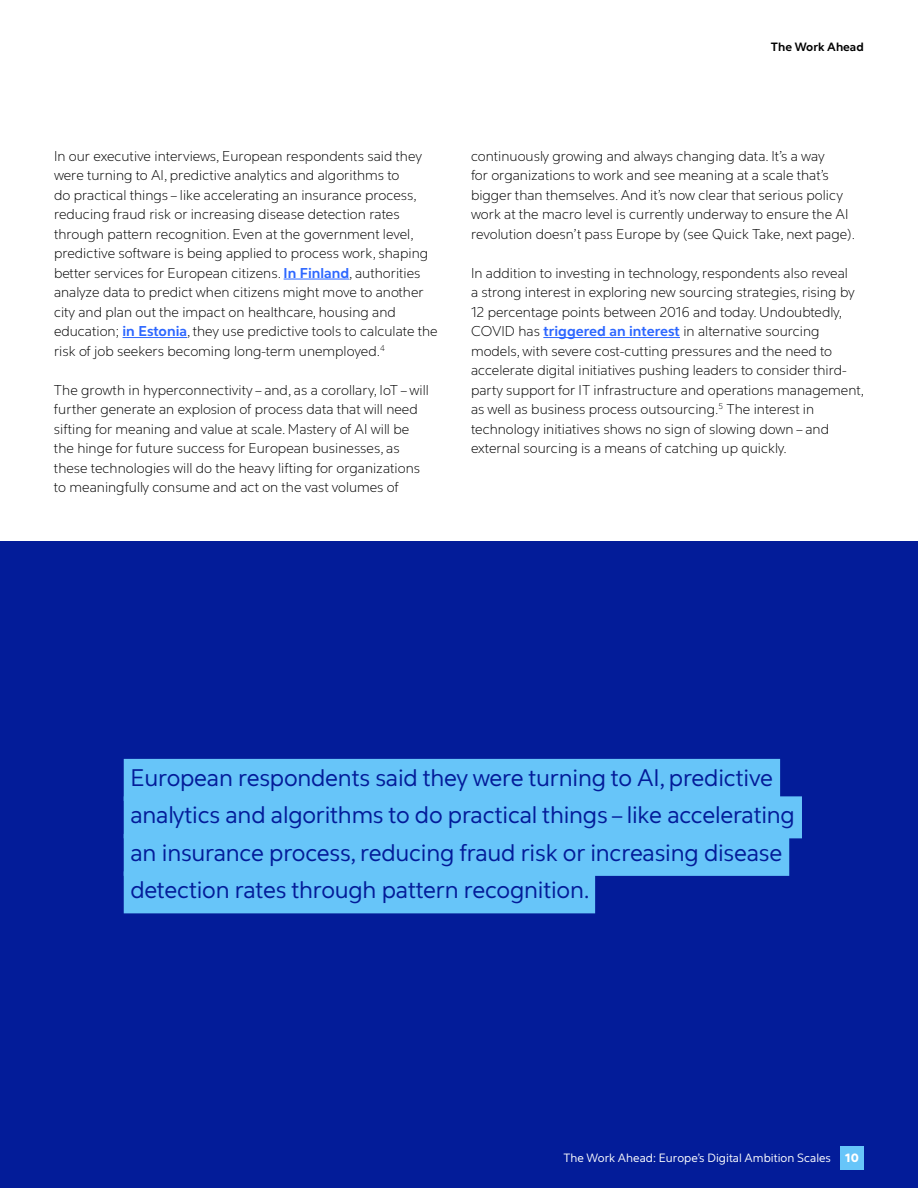
<style>
.page{position:relative;width:918px;height:1188px;background:#fff}
.page>*{position:absolute;margin:0;border:0;box-sizing:border-box;transform-origin:0 0}
.t1{font:24px/37.5px "Cognizant Sans";letter-spacing:-.01em;color:#031c99}
.t2{font:300 14.25px/19.5px "Cognizant Sans";color:#000}
.t3{font:12px "Cognizant Sans";color:#fff}
.t4{font:700 12px "Cognizant Sans";color:#000}
.s1{font-weight:700;color:#2d67ff}
.s2{font-weight:800}
</style>
<div class="page">
<div style="left:0;top:542px;width:918px;height:646px;background:#031c99"></div>
<hr style="left:284px;top:279px;width:65px;height:1px;background:#2d67ff">
<hr style="left:123px;top:337px;width:64px;height:1px;background:#2d67ff">
<hr style="left:543px;top:337px;width:137px;height:1px;background:#2d67ff">
<div style="left:124px;top:759px;width:656px;height:42px;background:#67c5f9"></div>
<div style="left:124px;top:796px;width:678px;height:42px;background:#67c5f9"></div>
<div style="left:124px;top:834px;width:665px;height:42px;background:#67c5f9"></div>
<div style="left:124px;top:871px;width:471px;height:42px;background:#67c5f9"></div>
<div style="left:840px;top:1146px;width:24px;height:24px;background:#67c5f9"></div>
<p class="t4" style="left:771px;top:39px;width:94px">The Work Ahead</p>
<p class="t2" style="left:54px;top:146px;width:385px">In our executive interviews, European respondents said they were turning to AI, predictive analytics and algorithms to<br>do practical things – like accelerating an insurance process, reducing fraud risk or increasing disease detection rates through pattern recognition. Even at the government level, predictive software is being applied to process work, shaping better services for European citizens. <span class="s1">In Finland</span>, authorities analyze data to predict when citizens might move to another city and plan out the impact on healthcare, housing and education; <span class="s1">in Estonia</span>, they use predictive tools to calculate the risk of job seekers becoming long-term unemployed.<sup>4</sup></p>
<p class="t2" style="left:54px;top:380px;width:376px">The growth in hyperconnectivity – and, as a corollary, IoT – will further generate an explosion of process data that will need sifting for meaning and value at scale. Mastery of AI will be the hinge for future success for European businesses, as these technologies will do the heavy lifting for organizations to meaningfully consume and act on the vast volumes of</p>
<p class="t2" style="left:471px;top:146px;width:386px">continuously growing and always changing data. It’s a way<br>for organizations to work and see meaning at a scale that’s bigger than themselves. And it’s now clear that serious policy work at the macro level is currently underway to ensure the AI revolution doesn’t pass Europe by (see Quick Take, next page).</p>
<p class="t2" style="left:471px;top:263px;width:395px">In addition to investing in technology, respondents also reveal<br>a strong interest in exploring new sourcing strategies, rising by 12 percentage points between 2016 and today. Undoubtedly, COVID has <span class="s1">triggered an interest</span> in alternative sourcing models, with severe cost-cutting pressures and the need to accelerate digital initiatives pushing leaders to consider third&shy;party support for IT infrastructure and operations management, as well as business process outsourcing.<sup>5</sup> The interest in technology initiatives shows no sign of slowing down – and external sourcing is a means of catching up quickly.</p>
<p class="t1" style="left:130px;top:759px;width:666px">European respondents said they were turning to AI, predictive analytics and algorithms to do practical things – like accelerating an insurance process, reducing fraud risk or increasing disease detection rates through pattern recognition.</p>
<p class="t3" style="left:563px;top:1151px;width:297px">The Work Ahead: Europe’s Digital Ambition Scales <span class="s2">10</span></p>
</div>
